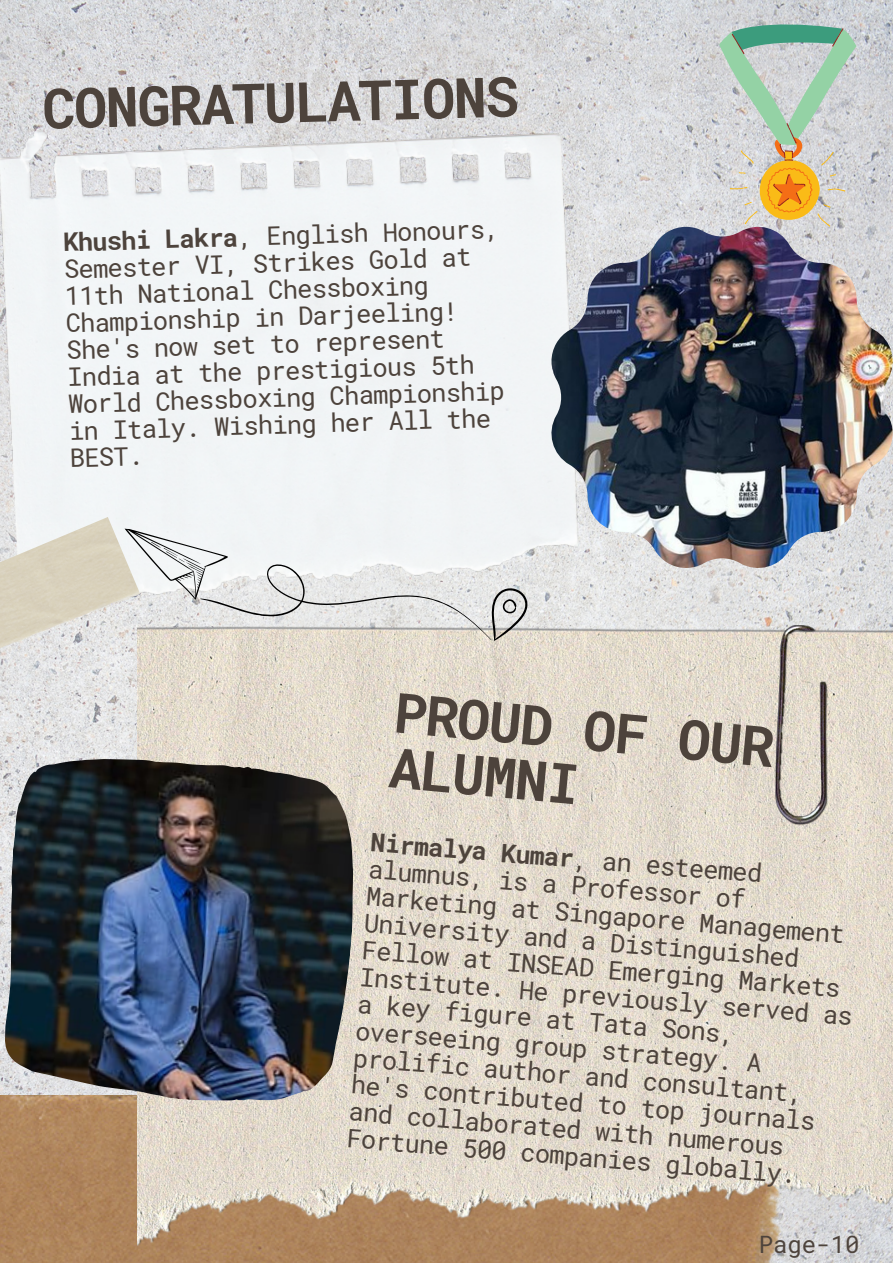
<style>
.page{position:relative;width:893px;height:1264px;background:#fff}
.page>*{position:absolute;margin:0;border:0;box-sizing:border-box;transform-origin:0 0}
.t1{font:700 55.5px/54.8px "Roboto Mono";color:#4d433c}
.t2{font:25.5px/26.8px "Roboto Mono";color:#4d433c}
.t3{font:700 25.5px "Roboto Mono";color:#4d433c}
.t4{font:24px "Roboto Mono";color:#4d433c}
.s1{font-weight:700}
</style>
<div class="page">
<img style="left:0;top:0;width:892px;height:1262px">
<img style="left:0;top:104px;width:585px;height:522px">
<img style="left:0;top:1095px;width:802px;height:167px">
<img style="left:137px;top:626px;width:755px;height:625px">
<img style="left:0;top:517px;width:140px;height:175px">
<svg style="left:719px;top:18px;width:137px;height:209px;background:#c2c9b3"></svg>
<svg style="left:117px;top:528px;width:413px;height:116px"></svg>
<img style="left:5px;top:759px;width:348px;height:341px">
<img style="left:551px;top:227px;width:341px;height:341px">
<svg style="left:359px;top:998px;width:12px;height:16px"></svg>
<svg style="left:388px;top:995px;width:42px;height:28px"></svg>
<svg style="left:350px;top:1103px;width:42px;height:20px"></svg>
<p class="t1" style="left:42px;top:78px;width:478px;rotate:-1deg">CONGRATULATIONS</p>
<p class="t2" style="left:62px;top:229px;width:439px;rotate:-2deg"><span class="s1">Khushi Lakra</span>, English Honours,<br>Semester VI, Strikes Gold at<br>11th National Chessboxing<br>Championship in Darjeeling!<br>She's now set to represent<br>India at the prestigious 5th<br>World Chessboxing Championship in Italy. Wishing her All the<br>BEST.</p>
<p class="t1" style="left:396px;top:684px;width:383px;rotate:5deg">PROUD OF OUR<br>ALUMNI</p>
<p class="t3" style="left:372px;top:824px;width:118px;rotate:5deg">Nirmalya</p>
<p class="t2" style="left:374px;top:811px;width:394px;line-height:55.8px;text-indent:130px;rotate:5deg"><span class="s1">Kumar</span>, an esteemed<br>Marketing</p>
<p class="t2" style="left:370px;top:854px;width:118px;rotate:5deg">alumnus,</p>
<p class="t2" style="left:500px;top:864px;width:249px;rotate:5deg">is a Professor of</p>
<p class="t2" style="left:512px;top:892px;width:336px;rotate:5deg">at Singapore Management</p>
<p class="t2" style="left:467px;top:917px;width:46px;text-indent:-102px;rotate:5deg">University at</p>
<p class="t2" style="left:367px;top:892px;width:496px;line-height:54.8px;text-indent:159px;rotate:5deg">and a Distinguished<br>Institute. He previously served as overseeing</p>
<p class="t2" style="left:363px;top:935px;width:89px;rotate:5deg">Fellow</p>
<p class="t2" style="left:508px;top:946px;width:336px;rotate:5deg">INSEAD Emerging Markets</p>
<p class="t2" style="left:361px;top:973px;width:379px;line-height:55.2px;text-indent:87px;rotate:5deg">figure at Tata Sons, prolific au</p>
<p class="t2" style="left:516px;top:1028px;width:249px;rotate:5deg">group strategy. A</p>
<p class="t2" style="left:514px;top:1054px;width:293px;rotate:5deg">thor and consultant,</p>
<p class="t2" style="left:352px;top:1068px;width:467px;rotate:5deg">he's contributed to top journals</p>
<p class="t2" style="left:348px;top:1123px;width:104px;rotate:5deg">Fortune</p>
<p class="t2" style="left:466px;top:1105px;width:321px;line-height:27.8px;text-indent:-58px;rotate:5deg">collaborated with numerous<br>500</p>
<p class="t2" style="left:522px;top:1136px;width:278px;rotate:5deg">companies globally.</p>
<p class="t4" style="left:758px;top:1227px;width:102px">Page-10</p>
</div>
